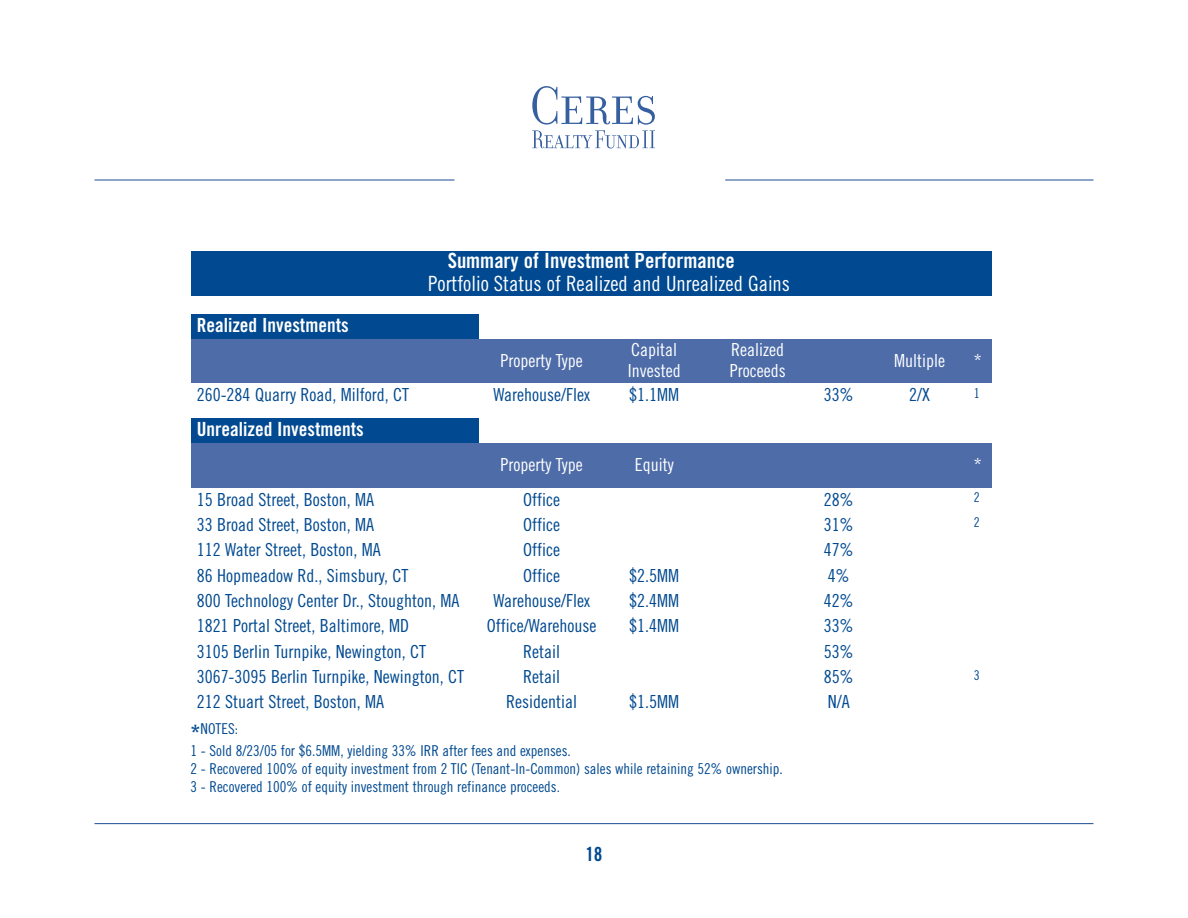
<style>
.page{position:relative;width:1188px;height:918px;background:#fff}
.page>*{position:absolute;margin:0;border:0;box-sizing:border-box;transform-origin:0 0}
.t1{font:21px "Trade Gothic Cond Eighteen";color:#fff}
.t2{font:21px "Trade Gothic Bold Cond Twenty";color:#fff}
.t3{font:19.5px "Trade Gothic Bold Cond Twenty";color:#fff}
.t4{font:19.5px "Trade Gothic Bold Cond Twenty";color:#014990}
.t5{font:18px "Trade Gothic Cond Eighteen";color:#014990}
.t6{font:18px/21.6px "Trade Gothic Cond Eighteen";color:#fff}
.t7{font:15px/22px "Trade Gothic Cond Eighteen";color:#014990}
.t8{font:13.5px "Trade Gothic Cond Eighteen";color:#014990}
.s1{font-family:"Trade Gothic Bold Cond Twenty";font-size:22.5px}
</style>
<div class="page">
<hr style="left:94px;top:823px;width:1000px;height:1px;background:#365fa0">
<svg style="left:532px;top:86px;width:123px;height:62px"></svg>
<div style="left:191px;top:251px;width:801px;height:23px;background:#014990"></div>
<div style="left:191px;top:274px;width:801px;height:22px;background:#014990"></div>
<div style="left:191px;top:314px;width:288px;height:25px;background:#014990"></div>
<div style="left:191px;top:339px;width:288px;height:45px;background:#4d6ca8"></div>
<div style="left:479px;top:339px;width:126px;height:45px;background:#4d6ca8"></div>
<div style="left:605px;top:339px;width:99px;height:45px;background:#4d6ca8"></div>
<div style="left:704px;top:339px;width:108px;height:45px;background:#4d6ca8"></div>
<div style="left:812px;top:339px;width:54px;height:45px;background:#4d6ca8"></div>
<div style="left:866px;top:339px;width:108px;height:45px;background:#4d6ca8"></div>
<div style="left:974px;top:339px;width:18px;height:45px;background:#4d6ca8"></div>
<div style="left:191px;top:418px;width:288px;height:26px;background:#014990"></div>
<div style="left:191px;top:444px;width:288px;height:44px;background:#4d6ca8"></div>
<div style="left:479px;top:444px;width:126px;height:44px;background:#4d6ca8"></div>
<div style="left:605px;top:444px;width:99px;height:44px;background:#4d6ca8"></div>
<div style="left:704px;top:444px;width:108px;height:44px;background:#4d6ca8"></div>
<div style="left:812px;top:444px;width:54px;height:44px;background:#4d6ca8"></div>
<div style="left:866px;top:444px;width:108px;height:44px;background:#4d6ca8"></div>
<div style="left:974px;top:444px;width:18px;height:44px;background:#4d6ca8"></div>
<hr style="left:94px;top:179px;width:361px;height:2px;background:#365fa0">
<hr style="left:725px;top:179px;width:369px;height:2px;background:#365fa0">
<p class="t3" style="left:197px;top:318px;width:154px">Realized Investments</p>
<p class="t2" style="left:448px;top:253px;width:289px">Summary of Investment Performance</p>
<p class="t1" style="left:428px;top:275px;width:363px">Portfolio Status of Realized and Unrealized Gains</p>
<p class="t6" style="left:501px;top:351px;width:84px">Property Type</p>
<p class="t6" style="left:628px;top:340px;width:54px">Capital<br>Invested</p>
<p class="t6" style="left:730px;top:340px;width:57px">Realized<br>Proceeds</p>
<p class="t6" style="left:894px;top:351px;width:52px">Multiple</p>
<p class="t6" style="left:974px;top:351px;width:9px">*</p>
<p class="t5" style="left:197px;top:388px;width:214px">260-284 Quarry Road, Milford, CT</p>
<p class="t5" style="left:493px;top:388px;width:98px">Warehouse/Flex</p>
<p class="t5" style="left:629px;top:388px;width:51px">$1.1MM</p>
<p class="t5" style="left:824px;top:388px;width:31px">33%</p>
<p class="t5" style="left:909px;top:388px;width:22px">2/X</p>
<p class="t8" style="left:974px;top:388px;width:7px">1</p>
<p class="t3" style="left:197px;top:422px;width:169px">Unrealized Investments</p>
<p class="t6" style="left:501px;top:455px;width:84px">Property Type</p>
<p class="t6" style="left:635px;top:455px;width:40px">Equity</p>
<p class="t6" style="left:974px;top:455px;width:9px">*</p>
<p class="t5" style="left:197px;top:493px;width:179px">15 Broad Street, Boston, MA</p>
<p class="t5" style="left:523px;top:493px;width:38px">Office</p>
<p class="t5" style="left:824px;top:493px;width:31px">28%</p>
<p class="t8" style="left:974px;top:492px;width:7px">2</p>
<p class="t5" style="left:197px;top:518px;width:179px">33 Broad Street, Boston, MA</p>
<p class="t5" style="left:523px;top:518px;width:39px">Office</p>
<p class="t5" style="left:824px;top:518px;width:31px">31%</p>
<p class="t8" style="left:974px;top:518px;width:7px">2</p>
<p class="t5" style="left:197px;top:543px;width:186px">112 Water Street, Boston, MA</p>
<p class="t5" style="left:523px;top:543px;width:39px">Office</p>
<p class="t5" style="left:824px;top:543px;width:31px">47%</p>
<p class="t5" style="left:197px;top:569px;width:213px">86 Hopmeadow Rd., Simsbury, CT</p>
<p class="t5" style="left:523px;top:569px;width:38px">Office</p>
<p class="t5" style="left:629px;top:569px;width:51px">$2.5MM</p>
<p class="t5" style="left:828px;top:569px;width:23px">4%</p>
<p class="t5" style="left:197px;top:594px;width:264px">800 Technology Center Dr., Stoughton, MA</p>
<p class="t5" style="left:493px;top:594px;width:98px">Warehouse/Flex</p>
<p class="t5" style="left:629px;top:594px;width:51px">$2.4MM</p>
<p class="t5" style="left:824px;top:594px;width:31px">42%</p>
<p class="t5" style="left:197px;top:619px;width:214px">1821 Portal Street, Baltimore, MD</p>
<p class="t5" style="left:487px;top:619px;width:111px">Office/Warehouse</p>
<p class="t5" style="left:629px;top:619px;width:51px">$1.4MM</p>
<p class="t5" style="left:824px;top:619px;width:31px">33%</p>
<p class="t5" style="left:197px;top:645px;width:231px">3105 Berlin Turnpike, Newington, CT</p>
<p class="t5" style="left:523px;top:645px;width:38px">Retail</p>
<p class="t5" style="left:824px;top:645px;width:31px">53%</p>
<p class="t5" style="left:197px;top:670px;width:269px">3067-3095 Berlin Turnpike, Newington, CT</p>
<p class="t5" style="left:523px;top:670px;width:38px">Retail</p>
<p class="t5" style="left:824px;top:670px;width:31px">85%</p>
<p class="t8" style="left:974px;top:670px;width:7px">3</p>
<p class="t5" style="left:197px;top:695px;width:189px">212 Stuart Street, Boston, MA</p>
<p class="t5" style="left:506px;top:695px;width:72px">Residential</p>
<p class="t5" style="left:629px;top:695px;width:51px">$1.5MM</p>
<p class="t5" style="left:828px;top:695px;width:23px">N/A</p>
<p class="t7" style="left:191px;top:719px;width:382px"><span class="s1">*</span>NOTES:<br>1 - Sold 8/23/05 for $6.5MM, yielding 33% IRR after fees and expenses.</p>
<p class="t7" style="left:191px;top:761px;width:594px;line-height:18px">2 - Recovered 100% of equity investment from 2 TIC (Tenant-In-Common) sales while retaining 52% ownership.<br>3 - Recovered 100% of equity investment through refinance proceeds.</p>
<p class="t4" style="left:585px;top:847px;width:19px">18</p>
</div>
